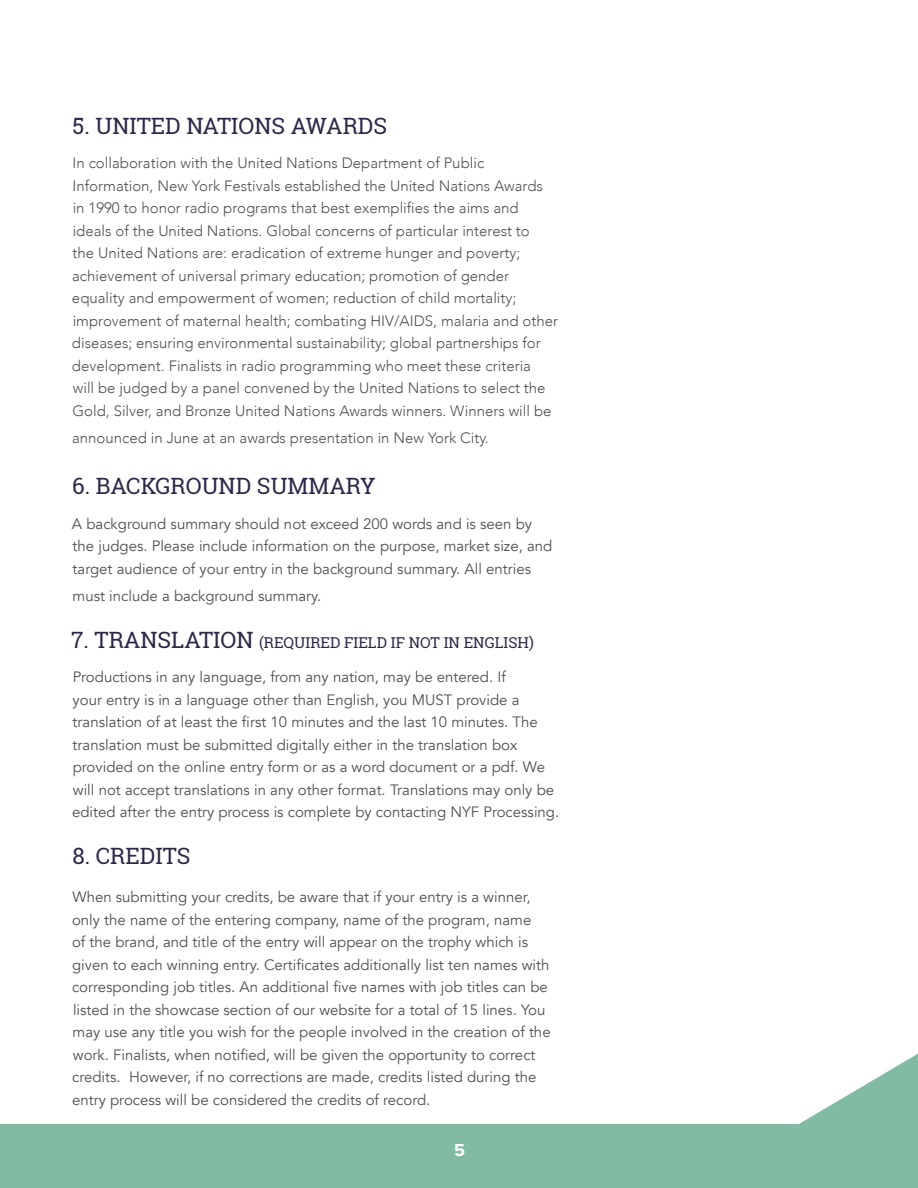
<style>
.page{position:relative;width:918px;height:1188px;background:#fff}
.page>*{position:absolute;margin:0;border:0;box-sizing:border-box;transform-origin:0 0}
.t1{font:22.5px "Roboto Slab";color:#2b2948}
.t2{font:700 18px "Proxima Nova";color:#fff}
.t3{font:15px/22.5px "Avenir";color:#505050}
.t4{font:300 15px/22.5px "Avenir";color:#505050}
.t5{font:15px "Roboto Slab";color:#2b2948}
.s1{font-size:22.5px}
</style>
<div class="page">
<div style="left:0;top:1124px;width:918px;height:64px;background:#81bca2"></div>
<svg style="left:799px;top:1054px;width:119px;height:70px"></svg>
<h1 class="t1" style="left:73px;top:110px;width:316px">5. UNITED NATIONS AWARDS</h1>
<p class="t4" style="left:72px;top:152px;width:488px">In collaboration with the United Nations Department of Public Information, New York Festivals established the United Nations Awards<br>in 1990 to honor radio programs that best exemplifies the aims and ideals of the United Nations. Global concerns of particular interest to<br>the United Nations are: eradication of extreme hunger and poverty; achievement of universal primary education; promotion of gender equality and empowerment of women; reduction of child mortality; improvement of maternal health; combating HIV/AIDS, malaria and other diseases; ensuring environmental sustainability; global partnerships for development. Finalists in radio programming who meet these criteria<br>will be judged by a panel convened by the United Nations to select the Gold, Silver, and Bronze United Nations Awards winners. Winners will be</p>
<p class="t4" style="left:72px;top:426px;width:418px">announced in June at an awards presentation in New York City.</p>
<h1 class="t1" style="left:72px;top:471px;width:305px">6. BACKGROUND SUMMARY</h1>
<p class="t3" style="left:72px;top:512px;width:482px">A background summary should not exceed 200 words and is seen by the judges. Please include information on the purpose, market size, and target audience of your entry in the background summary. All entries</p>
<p class="t3" style="left:73px;top:584px;width:250px">must include a background summary.</p>
<p class="t5" style="left:71px;top:632px;width:464px"><span class="s1">7. TRANSLATION</span> (REQUIRED FIELD IF NOT IN ENGLISH)</p>
<p class="t3" style="left:72px;top:666px;width:489px">Productions in any language, from any nation, may be entered. If<br>your entry is in a language other than English, you MUST provide a translation of at least the first 10 minutes and the last 10 minutes. The translation must be submitted digitally either in the translation box provided on the online entry form or as a word document or a pdf. We will not accept translations in any other format. Translations may only be edited after the entry process is complete by contacting NYF Processing.</p>
<h1 class="t1" style="left:72px;top:841px;width:120px">8. CREDITS</h1>
<p class="t3" style="left:72px;top:886px;width:480px">When submitting your credits, be aware that if your entry is a winner, only the name of the entering company, name of the program, name<br>of the brand, and title of the entry will appear on the trophy which is given to each winning entry. Certificates additionally list ten names with corresponding job titles. An additional five names with job titles can be listed in the showcase section of our website for a total of 15 lines. You may use any title you wish for the people involved in the creation of the work. Finalists, when notified, will be given the opportunity to correct credits. However, if no corrections are made, credits listed during the entry process will be considered the credits of record.</p>
<p class="t2" style="left:454px;top:1141px;width:12px">5</p>
</div>
